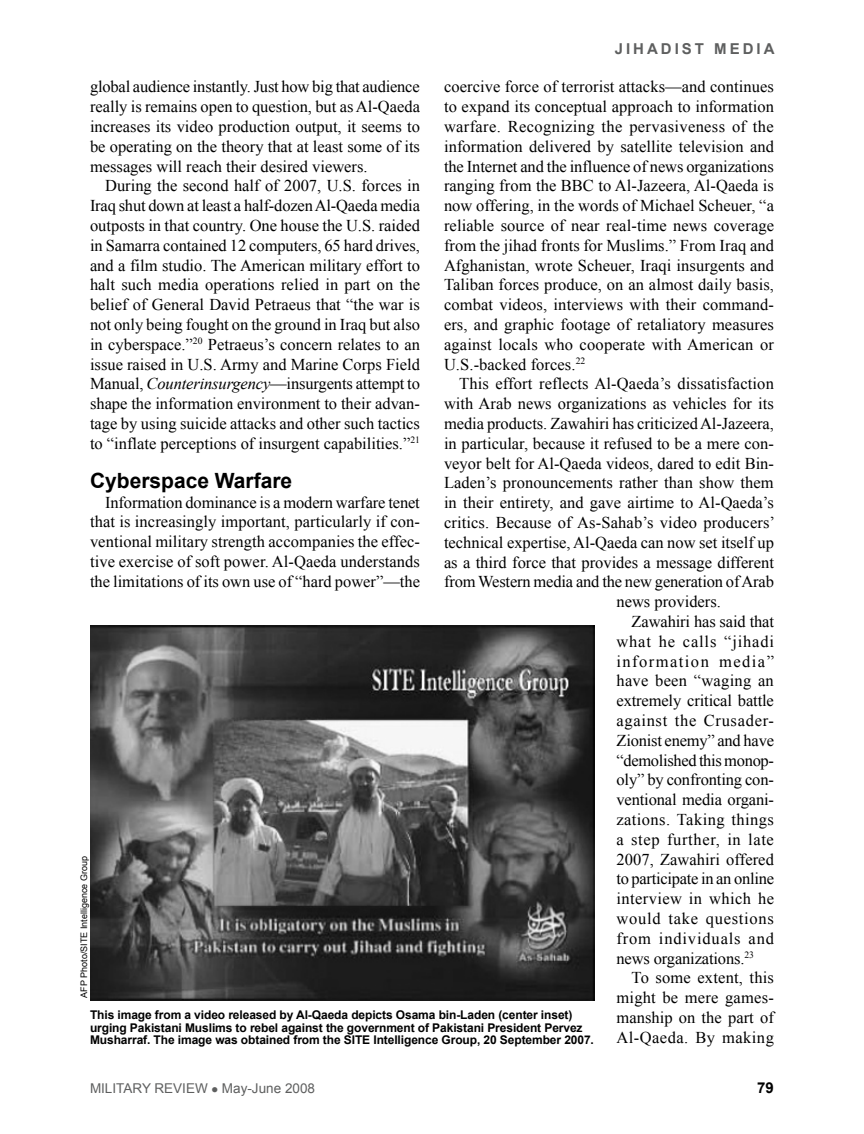
<style>
.page{position:relative;width:864px;height:1134px;background:#fff}
.page>*{position:absolute;margin:0;border:0;box-sizing:border-box;transform-origin:0 0}
.subhead{font:700 21px "Arial";color:#000}
.fob{font:16.5px/19.8px "Times New Roman";color:#000;text-align:justify}
.t1{font:700 15px "Arial";letter-spacing:.2em;color:#5e5f5f}
.t2{font:700 15px "Arial";color:#000}
.t3{font:13.5px "Arial";color:#5e5f5f}
.cutline{font:700 12px/12.8px "Arial";letter-spacing:-.01em;color:#000}
.photocred{font:9px "Arial";color:#000}
.s1{font-style:italic}
</style>
<div class="page">
<img style="left:90px;top:625px;width:504px;height:375px">
<p class="t1" style="left:615px;top:39px;width:161px">JIHADIST MEDIA</p>
<p class="fob" style="left:90px;top:77px;width:332px">global audience instantly. Just how big that audience really is remains open to question, but as Al-Qaeda increases its video production output, it seems to be operating on the theory that at least some of its messages will reach their desired viewers.</p>
<p class="fob" style="left:90px;top:176px;width:332px;text-indent:15px">During the second half of 2007, U.S. forces in Iraq shut down at least a half-dozen Al-Qaeda media outposts in that country. One house the U.S. raided in Samarra contained 12 computers, 65 hard drives, and a film studio. The American military effort to halt such media operations relied in part on the belief of General David Petraeus that “the war is not only being fought on the ground in Iraq but also in cyberspace.”<sup>20</sup> Petraeus’s concern relates to an issue raised in U.S. Army and Marine Corps Field Manual, <span class="s1">Counterinsurgency</span>—insurgents attempt to shape the information environment to their advan&shy;tage by using suicide attacks and other such tactics to “inflate perceptions of insurgent capabilities.”<sup>21</sup></p>
<p class="subhead" style="left:90px;top:467px;width:204px">Cyberspace Warfare</p>
<p class="fob" style="left:90px;top:492px;width:331px;text-indent:15px">Information dominance is a modern warfare tenet that is increasingly important, particularly if con&shy;ventional military strength accompanies the effec&shy;tive exercise of soft power. Al-Qaeda understands the limitations of its own use of “hard power”—the</p>
<p class="fob" style="left:444px;top:77px;width:332px">coercive force of terrorist attacks—and continues to expand its conceptual approach to information warfare. Recognizing the pervasiveness of the information delivered by satellite television and the Internet and the influence of news organizations ranging from the BBC to Al-Jazeera, Al-Qaeda is now offering, in the words of Michael Scheuer, “a reliable source of near real-time news coverage from the jihad fronts for Muslims.” From Iraq and Afghanistan, wrote Scheuer, Iraqi insurgents and Taliban forces produce, on an almost daily basis, combat videos, interviews with their command&shy;ers, and graphic footage of retaliatory measures against locals who cooperate with American or U.S.-backed forces.<sup>22</sup></p>
<p class="fob" style="left:459px;top:374px;width:316px">This effort reflects Al-Qaeda’s dissatisfaction</p>
<p class="fob" style="left:444px;top:394px;width:331px">with Arab news organizations as vehicles for its</p>
<p class="fob" style="left:444px;top:413px;width:332px">media products. Zawahiri has criticized Al-Jazeera,</p>
<p class="fob" style="left:444px;top:433px;width:331px">in particular, because it refused to be a mere con-</p>
<p class="fob" style="left:444px;top:453px;width:332px">veyor belt for Al-Qaeda videos, dared to edit Bin-</p>
<p class="fob" style="left:444px;top:473px;width:331px">Laden’s pronouncements rather than show them</p>
<p class="fob" style="left:444px;top:493px;width:332px">in their entirety, and gave airtime to Al-Qaeda’s</p>
<p class="fob" style="left:444px;top:512px;width:333px">critics. Because of As-Sahab’s video producers’</p>
<p class="fob" style="left:444px;top:532px;width:331px">technical expertise, Al-Qaeda can now set itself up</p>
<p class="fob" style="left:444px;top:552px;width:331px">as a third force that provides a message different</p>
<p class="fob" style="left:444px;top:572px;width:331px">from Western media and the new generation of Arab</p>
<p class="fob" style="left:616px;top:592px;width:106px">news providers.</p>
<p class="fob" style="left:616px;top:611px;width:159px;text-indent:15px">Zawahiri has said that what he calls “jihadi information media” have been “waging an extremely critical battle against the Crusader-Zionist enemy” and have “demolished this monop&shy;oly” by confronting con&shy;ventional media organi&shy;zations. Taking things a step further, in late 2007, Zawahiri offered to participate in an online interview in which he would take questions from individuals and news organizations.<sup>23</sup></p>
<p class="fob" style="left:616px;top:968px;width:159px;text-indent:15px">To some extent, this might be mere games&shy;manship on the part of Al-Qaeda. By making</p>
<p class="photocred" style="left:78px;top:998px;width:143px;rotate:-90deg">AFP PHOTO/SITE I NTELLIGENCE GROUP</p>
<p class="cutline" style="left:90px;top:1009px;width:506px">This image from a video released by Al-Qaeda depicts Osama bin-Laden (center inset) urging Pakistani Muslims to rebel against the government of Pakistani President Pervez<br>Musharraf. The image was obtained from the SITE Intelligence Group, 20 September 2007.</p>
<p class="t3" style="left:90px;top:1080px;width:227px">MILITARY REVIEW ● MAY-JUNE 2008</p>
<p class="t2" style="left:757px;top:1078px;width:18px">79</p>
</div>
